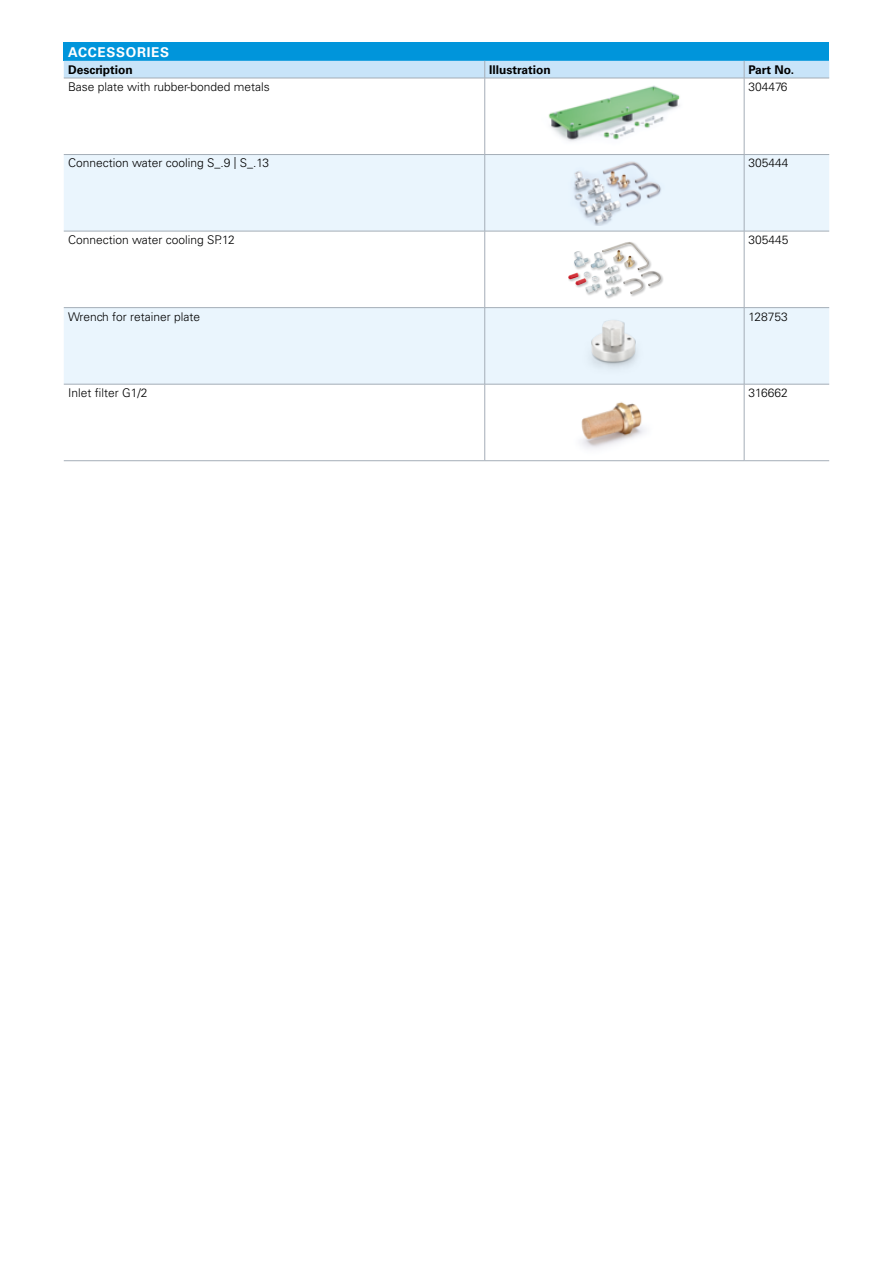
<style>
.page{position:relative;width:893px;height:1263px;background:#fff}
.page>*{position:absolute;margin:0;border:0;box-sizing:border-box;transform-origin:0 0}
.Titel_Headline_Tabelle{font:700 13.5px "Univers LT Std";letter-spacing:.05em;color:#fff}
.Fließtext_Tabelle{font:300 12px "Univers LT Std";color:#000}
.Titel_Kopfzeile_Tabelle{font:700 12px "Univers LT Std";color:#000}
</style>
<div class="page">
<div style="left:64px;top:43px;width:765px;height:18px;background:#0095db"></div>
<svg style="left:64px;top:155px;width:765px;height:229px;fill:#eaf5fd"></svg>
<div style="left:64px;top:61px;width:765px;height:17px;background:#c8e4f9"></div>
<hr style="left:64px;top:78px;width:421px;height:1px;background:#a4adb7">
<hr style="left:485px;top:78px;width:259px;height:1px;background:#a4adb7">
<hr style="left:744px;top:78px;width:85px;height:1px;background:#a4adb7">
<hr style="left:64px;top:154px;width:421px;height:1px;background:#a4adb7">
<hr style="left:485px;top:154px;width:259px;height:1px;background:#a4adb7">
<hr style="left:744px;top:154px;width:85px;height:1px;background:#a4adb7">
<hr style="left:64px;top:231px;width:421px;height:1px;background:#a4adb7">
<hr style="left:485px;top:231px;width:259px;height:1px;background:#a4adb7">
<hr style="left:744px;top:231px;width:85px;height:1px;background:#a4adb7">
<hr style="left:64px;top:307px;width:421px;height:1px;background:#a4adb7">
<hr style="left:485px;top:307px;width:259px;height:1px;background:#a4adb7">
<hr style="left:744px;top:307px;width:85px;height:1px;background:#a4adb7">
<hr style="left:64px;top:384px;width:421px;height:1px;background:#a4adb7">
<hr style="left:485px;top:384px;width:259px;height:1px;background:#a4adb7">
<hr style="left:744px;top:384px;width:85px;height:1px;background:#a4adb7">
<hr style="left:64px;top:460px;width:421px;height:1px;background:#a4adb7">
<hr style="left:485px;top:460px;width:259px;height:1px;background:#a4adb7">
<hr style="left:744px;top:460px;width:85px;height:1px;background:#a4adb7">
<hr style="left:484px;top:78px;width:1px;height:76px;background:#a4adb7">
<hr style="left:744px;top:78px;width:1px;height:76px;background:#a4adb7">
<hr style="left:484px;top:155px;width:1px;height:76px;background:#a4adb7">
<hr style="left:744px;top:155px;width:1px;height:76px;background:#a4adb7">
<hr style="left:484px;top:231px;width:1px;height:76px;background:#a4adb7">
<hr style="left:744px;top:231px;width:1px;height:76px;background:#a4adb7">
<hr style="left:484px;top:308px;width:1px;height:76px;background:#a4adb7">
<hr style="left:744px;top:308px;width:1px;height:76px;background:#a4adb7">
<hr style="left:484px;top:384px;width:1px;height:76px;background:#a4adb7">
<hr style="left:744px;top:384px;width:1px;height:76px;background:#a4adb7">
<img style="left:548px;top:85px;width:132px;height:57px">
<img style="left:562px;top:159px;width:105px;height:67px">
<img style="left:575px;top:162px;width:72px;height:27px">
<div style="left:568px;top:241px;width:95px;height:57px;background:#000;opacity:.25"></div>
<img style="left:574px;top:242px;width:75px;height:29px">
<div style="left:563px;top:312px;width:101px;height:67px;background:#eaf5fd"></div>
<img style="left:591px;top:320px;width:44px;height:42px">
<img style="left:581px;top:402px;width:64px;height:47px">
<p class="Titel_Headline_Tabelle" style="left:68px;top:44px;width:103px">ACCESSORIES</p>
<p class="Titel_Kopfzeile_Tabelle" style="left:68px;top:62px;width:66px">Description</p>
<p class="Titel_Kopfzeile_Tabelle" style="left:489px;top:62px;width:63px">Illustration</p>
<p class="Titel_Kopfzeile_Tabelle" style="left:748px;top:62px;width:47px">Part No.</p>
<p class="Fließtext_Tabelle" style="left:68px;top:79px;width:203px">Base plate with rubber-bonded metals</p>
<p class="Fließtext_Tabelle" style="left:748px;top:79px;width:41px">304476</p>
<p class="Fließtext_Tabelle" style="left:68px;top:156px;width:203px">Connection water cooling S_.9 | S_.13</p>
<p class="Fließtext_Tabelle" style="left:748px;top:156px;width:42px">305444</p>
<p class="Fließtext_Tabelle" style="left:68px;top:233px;width:168px">Connection water cooling SP.12</p>
<p class="Fließtext_Tabelle" style="left:748px;top:233px;width:42px">305445</p>
<p class="Fließtext_Tabelle" style="left:68px;top:309px;width:134px">Wrench for retainer plate</p>
<p class="Fließtext_Tabelle" style="left:748px;top:309px;width:41px">128753</p>
<p class="Fließtext_Tabelle" style="left:68px;top:386px;width:81px">Inlet filter G1/2</p>
<p class="Fließtext_Tabelle" style="left:748px;top:386px;width:41px">316662</p>
</div>
